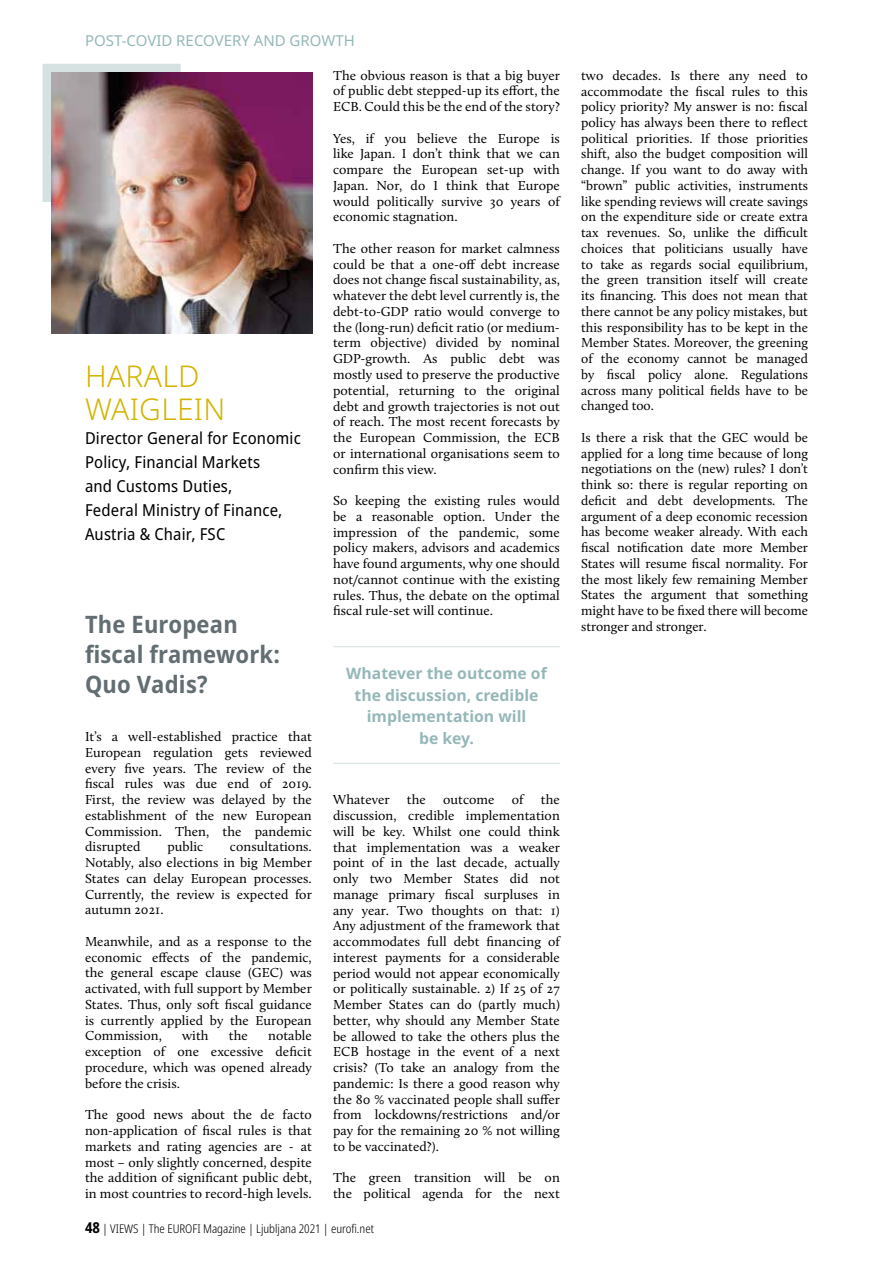
<style>
.page{position:relative;width:893px;height:1263px;background:#fff}
.page>*{position:absolute;margin:0;border:0;box-sizing:border-box;transform-origin:0 0}
.t1{font:300 30px/33px "Noto Sans";letter-spacing:.01em;color:#d3b400}
.t2{font:700 semi-condensed 24px/30px "Noto Sans";letter-spacing:.01em;color:#636e73}
.t3{font:semi-condensed 16.5px/24px "Noto Sans";letter-spacing:.01em;color:#000}
.t4{font:700 15.75px/21.6px "Noto Sans";color:#96b7b8;text-align:center}
.t5{font:15px "Noto Sans";color:#96b7b8}
.t6{font:13.5px/15.8px "Calluna";letter-spacing:.005em;color:#000;text-align:justify}
.t7{font:300 condensed 12px "Noto Sans";color:#000}
.s1{font-weight:700;font-size:15px}
</style>
<div class="page">
<div style="left:43px;top:64px;width:138px;height:138px;background:#d6e1e2"></div>
<img style="left:51px;top:72px;width:262px;height:262px">
<hr style="left:333px;top:646px;width:227px;height:1px;background:#d6e1e2">
<hr style="left:333px;top:763px;width:227px;height:1px;background:#d6e1e2">
<p class="t5" style="left:85px;top:30px;width:271px">POST-COVID RECOVERY AND GROWTH</p>
<h1 class="t1" style="left:85px;top:360px;width:142px">HARALD<br>WAIGLEIN</h1>
<p class="t3" style="left:85px;top:427px;width:217px">Director General for Economic<br>Policy, Financial Markets<br>and Customs Duties,<br>Federal Ministry of Finance,<br>Austria &amp; Chair, FSC</p>
<h2 class="t2" style="left:85px;top:610px;width:196px">The European fiscal framework:<br>Quo Vadis?</h2>
<p class="t6" style="left:85px;top:729px;width:228px">It’s a well-established practice that European regulation gets reviewed every five years. The review of the fiscal rules was due end of 2019.<br>First, the review was delayed by the establishment of the new European Commission. Then, the pandemic disrupted</p>
<p class="t6" style="left:85px;top:839px;width:228px;text-indent:145px">consultations.<br>Notably, also elections in big Member States can delay European processes.<br>Currently, the review is expected for autumn 2021.</p>
<p class="t6" style="left:85px;top:933px;width:228px">Meanwhile, and as a response to the economic effects of the pandemic, the general escape clause (GEC) was activated, with full support by Member States. Thus, only soft fiscal guidance is currently applied by the European Commission,</p>
<p class="t6" style="left:167px;top:839px;width:37px">public</p>
<p class="t6" style="left:85px;top:1028px;width:228px;text-indent:183px">notable exception of one excessive deficit procedure, which was opened already before the crisis.</p>
<p class="t6" style="left:85px;top:1107px;width:228px">The good news about the de facto non-application of fiscal rules is that markets and rating agencies are - at most – only slightly concerned, despite the addition of significant public debt, in most countries to record-high levels.</p>
<p class="t6" style="left:182px;top:1028px;width:28px">with</p>
<p class="t6" style="left:229px;top:1028px;width:20px">the</p>
<p class="t6" style="left:333px;top:67px;width:228px">The obvious reason is that a big buyer of public debt stepped-up its effort, the ECB. Could this be the end of the story?</p>
<p class="t6" style="left:333px;top:130px;width:228px">Yes, if you believe the Europe is like Japan. I don’t think that we can compare the European set-up with Japan. Nor, do I think that Europe would politically survive 30 years of economic stagnation.</p>
<p class="t6" style="left:333px;top:240px;width:228px">The other reason for market calmness could be that a one-off debt increase does not change fiscal sustainability, as, whatever the debt level currently is, the debt-to-GDP ratio would converge to the (long-run) deficit ratio (or medium&shy;term objective) divided by nominal GDP-growth. As public debt was mostly used to preserve the productive potential, returning to the original debt and growth trajectories is not out of reach. The most recent forecasts by the European Commission, the ECB or international organisations seem to confirm this view.</p>
<p class="t6" style="left:333px;top:492px;width:228px">So keeping the existing rules would be a reasonable option. Under the impression of the pandemic, some policy makers, advisors and academics have found arguments, why one should not/cannot continue with the existing rules. Thus, the debate on the optimal fiscal rule-set will continue.</p>
<p class="t4" style="left:346px;top:663px;width:202px">Whatever the outcome of the discussion, credible implementation will<br>be key.</p>
<p class="t6" style="left:333px;top:792px;width:228px;text-indent:208px">the discussion, credible implementation will be key. Whilst one could think that implementation was a weaker point of in the last decade, actually only two Member States did not manage primary fiscal surpluses in any year. Two thoughts on that: 1)<br>Any adjustment of the framework that accommodates full debt financing of interest payments for a considerable period would not appear economically or politically sustainable. 2) If 25 of 27<br>Member States can do (partly much) better, why should any Member State be allowed to take the others plus the ECB hostage in the event of a next crisis? (To take an analogy from the pandemic: Is there a good reason why the 80 % vaccinated people shall suffer from lockdowns/restrictions and/or pay for the remaining 20 % not willing to be vaccinated?).</p>
<p class="t6" style="left:333px;top:1170px;width:228px">The green transition will be on the political agenda for the next</p>
<p class="t6" style="left:333px;top:792px;width:58px">Whatever</p>
<p class="t6" style="left:407px;top:792px;width:20px">the</p>
<p class="t6" style="left:443px;top:792px;width:53px">outcome</p>
<p class="t6" style="left:512px;top:792px;width:13px">of</p>
<p class="t7" style="left:85px;top:1220px;width:290px"><span class="s1">48</span> | VIEWS | The EUROFI Magazine | Ljubljana 2021 | eurofi.net</p>
<p class="t6" style="left:581px;top:67px;width:228px">two decades. Is there any need to accommodate the fiscal rules to this policy priority? My answer is no: fiscal policy has always been there to reflect political priorities. If those priorities shift, also the budget composition will change. If you want to do away with “brown” public activities, instruments like spending reviews will create savings on the expenditure side or create extra tax revenues. So, unlike the difficult choices that politicians usually have to take as regards social equilibrium, the green transition itself will create its financing. This does not mean that there cannot be any policy mistakes, but this responsibility has to be kept in the Member States. Moreover, the greening of the economy cannot be managed by fiscal policy alone. Regulations across many political fields have to be changed too.</p>
<p class="t6" style="left:581px;top:429px;width:228px">Is there a risk that the GEC would be applied for a long time because of long negotiations on the (new) rules? I don’t think so: there is regular reporting on deficit and debt developments. The argument of a deep economic recession has become weaker already. With each fiscal notification date more Member States will resume fiscal normality. For the most likely few remaining Member States the argument that something might have to be fixed there will become stronger and stronger.</p>
</div>
